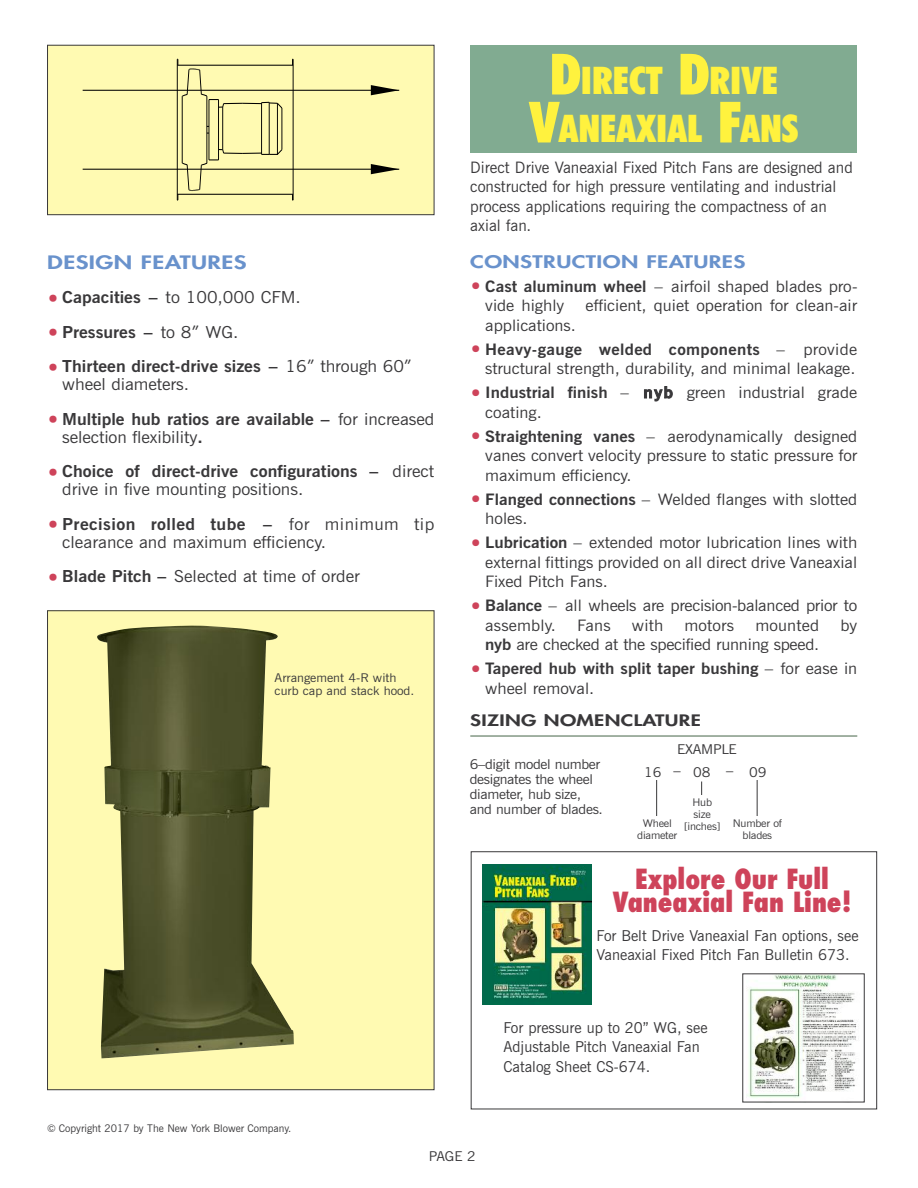
<style>
.page{position:relative;width:918px;height:1188px;background:#fff}
.page>*{position:absolute;margin:0;border:0;box-sizing:border-box;transform-origin:0 0}
.t1{font:900 condensed 38.25px/48px "Futura BT";color:#fff23e;text-align:center}
.t2{font:800 condensed 27px/22.5px "Futura";color:#ce435a;text-align:center}
.t3{font:800 18px "Futura";letter-spacing:.015em;color:#6992cc;scale:1.35 1}
.t4{font:800 16.8px "Futura";letter-spacing:.015em;color:#6992cc;scale:1.35 1}
.t5{font:16.5px/18px "News Gothic BT";color:#39383a;scale:1.07 1}
.t6{font:700 16.5px/18px "News Gothic BT";color:#39383a;scale:1.07 1}
.t7{font:15.75px/19.5px "News Gothic BT";color:#39383a;scale:1.07 1}
.t8{font:15.75px/19.5px "News Gothic BT";color:#39383a}
.t9{font:700 15.75px/19.5px "News Gothic BT";color:#39383a;scale:1.07 1}
.t10{font:800 15.3px "Futura";letter-spacing:.015em;color:#39383a;scale:1.35 1}
.t11{font:15px/19.5px "News Gothic BT";color:#39383a}
.t12{font:13.5px/15px "News Gothic BT";letter-spacing:-.02em;color:#39383a;scale:1.07 1}
.t13{font:13.5px "News Gothic BT";letter-spacing:-.02em;color:#39383a;scale:1.06 1}
.t14{font:12px/13.5px "News Gothic BT";color:#39383a;scale:1.07 1}
.t15{font:10.5px/12px "News Gothic BT";letter-spacing:-.02em;color:#39383a;text-align:center;scale:1.07 1}
.t16{font:10.5px "News Gothic BT";color:#39383a}
.s1{font-family:"Helvetica";font-size:33px;color:#ce435a}
.s2{font-weight:700}
.s3{font-family:"Helvetica";font-weight:400;font-size:33px;color:#ce435a}
.s4{font-weight:400}
.s5{font-family:"Futura";font-weight:400}
.s6{font-size:57px}
.s7{font-family:"Helvetica";font-size:31.5px;color:#ce435a}
.s8{font-family:"Helvetica";font-weight:400;font-size:31.5px;color:#ce435a}
</style>
<div class="page">
<div style="left:48px;top:45px;width:386px;height:170px;background:#fffab2"></div>
<hr style="left:293px;top:59px;width:1px;height:141px;background:#000">
<hr style="left:177px;top:194px;width:116px;height:1px;background:#000">
<svg style="left:292px;top:194px;width:2px;height:7px"></svg>
<svg style="left:292px;top:59px;width:2px;height:6px"></svg>
<hr style="left:177px;top:65px;width:116px;height:1px;background:#000">
<hr style="left:83px;top:90px;width:316px;height:1px;background:#000">
<svg style="left:371px;top:164px;width:28px;height:10px"></svg>
<hr style="left:83px;top:169px;width:316px;height:1px;background:#000">
<svg style="left:371px;top:85px;width:28px;height:10px"></svg>
<svg style="left:177px;top:59px;width:106px;height:142px"></svg>
<div style="left:47px;top:45px;width:387px;height:170px;border:1px solid #39383a"></div>
<div style="left:470px;top:45px;width:387px;height:108px;background:#81ab91"></div>
<div style="left:48px;top:611px;width:386px;height:479px;background:#fffab2"></div>
<img style="left:97px;top:626px;width:197px;height:433px">
<hr style="left:470px;top:735px;width:387px;height:2px;background:#4e6c50">
<hr style="left:656px;top:780px;width:1px;height:36px;background:#39383a">
<svg style="left:701px;top:782px;width:1px;height:13px"></svg>
<hr style="left:757px;top:780px;width:1px;height:36px;background:#39383a">
<div style="left:471px;top:851px;width:406px;height:258px;border:1px solid #39383a"></div>
<img style="left:482px;top:864px;width:110px;height:141px">
<img style="left:746px;top:976px;width:113px;height:122px">
<p class="t3" style="left:47px;top:253px;width:149px">DESIGN FEATURES</p>
<p class="t5" style="left:47px;top:290px;width:239px"><span class="s1">•</span> <span class="s2">Capacities –</span> to 100,000 CFM.</p>
<p class="t6" style="left:47px;top:324px;width:180px"><span class="s3">•</span> Pressures – <span class="s4">to 8</span><span class="s5">”</span> <span class="s4">WG.</span></p>
<p class="t6" style="left:62px;top:359px;width:328px;text-indent:-15px"><span class="s3">•</span> Thirteen direct-drive sizes – <span class="s4">16</span><span class="s5">”</span> <span class="s4">through 60</span><span class="s5">” </span><span class="s4">wheel diameters.</span></p>
<p class="t5" style="left:62px;top:411px;width:349px;text-indent:-15px"><span class="s1">•</span> <span class="s2">Multiple hub ratios are available –</span> for increased selection flexibility<span class="s2">.</span></p>
<p class="t6" style="left:62px;top:464px;width:349px;text-indent:-15px"><span class="s3">•</span> Choice of direct-drive configurations – <span class="s4">direct drive in five mounting positions.</span></p>
<p class="t5" style="left:62px;top:516px;width:349px;text-indent:-15px"><span class="s1">•</span> <span class="s2">Precision rolled tube –</span> for minimum tip clearance and maximum efficiency.</p>
<p class="t5" style="left:47px;top:569px;width:294px"><span class="s1">•</span> <span class="s2">Blade Pitch –</span> Selected at time of order</p>
<p class="t14" style="left:275px;top:672px;width:132px">Arrangement 4-R with curb cap and stack hood.</p>
<p class="t16" style="left:47px;top:1124px;width:246px">© Copyright 2017 by The New York Blower Company.</p>
<h1 class="t1" style="left:529px;top:59px;width:271px"><span class="s6">D</span>IRECT <span class="s6">D</span>RIVE<br><span class="s6">V</span>ANEAXIAL <span class="s6">F</span>ANS</h1>
<p class="t8" style="left:470px;top:159px;width:384px">Direct Drive Vaneaxial Fixed Pitch Fans are designed and constructed for high pressure ventilating and industrial process applications requiring the compactness of an axial fan.</p>
<p class="t4" style="left:470px;top:254px;width:205px">CONSTRUCTION FEATURES</p>
<p class="t7" style="left:485px;top:278px;width:349px;text-indent:-15px"><span class="s7">•</span> <span class="s2">Cast aluminum wheel</span> – airfoil shaped blades pro&shy;vide highly</p>
<p class="t7" style="left:586px;top:297px;width:255px">efficient, quiet operation for clean-air</p>
<p class="t7" style="left:485px;top:317px;width:86px">applications.</p>
<p class="t7" style="left:470px;top:341px;width:363px;text-align:right"><span class="s7">•</span> <span class="s2">Heavy-gauge welded components</span> – provide structural strength, durability, and minimal leakage.</p>
<p class="t7" style="left:485px;top:384px;width:349px;text-indent:-15px"><span class="s7">•</span> <span class="s2">Industrial finish</span> – <span class="s2">nyb</span> green industrial grade coating.</p>
<p class="t7" style="left:485px;top:428px;width:349px;text-align:justify;text-indent:-15px"><span class="s7">•</span> <span class="s2">Straightening vanes</span> – aerodynamically designed vanes convert velocity pressure to static pressure for maximum efficiency.</p>
<p class="t7" style="left:485px;top:491px;width:349px;text-indent:-15px"><span class="s7">•</span> <span class="s2">Flanged connections</span> – Welded flanges with slotted holes.</p>
<p class="t7" style="left:485px;top:534px;width:349px;text-align:justify;text-indent:-15px"><span class="s7">•</span> <span class="s2">Lubrication</span> – extended motor lubrication lines with external fittings provided on all direct drive Vaneaxial Fixed Pitch Fans.</p>
<p class="t7" style="left:485px;top:597px;width:349px;text-indent:-15px"><span class="s7">•</span> <span class="s2">Balance</span> – all wheels are precision-balanced prior to assembly.</p>
<p class="t7" style="left:577px;top:617px;width:33px">Fans</p>
<p class="t7" style="left:632px;top:617px;width:31px">with</p>
<p class="t7" style="left:685px;top:617px;width:48px">motors</p>
<p class="t7" style="left:755px;top:617px;width:61px">mounted</p>
<p class="t7" style="left:840px;top:617px;width:17px">by</p>
<p class="t7" style="left:485px;top:636px;width:314px"><span class="s2">nyb</span> are checked at the specified running speed.</p>
<p class="t9" style="left:485px;top:660px;width:349px;text-indent:-15px"><span class="s8">•</span> Tapered hub with split taper bushing <span class="s4">– for ease in wheel removal.</span></p>
<p class="t10" style="left:470px;top:714px;width:172px">SIZING NOMENCLATURE</p>
<p class="t12" style="left:470px;top:758px;width:126px">6–digit model number designates the wheel diameter, hub size, and number of blades.</p>
<p class="t12" style="left:677px;top:743px;width:57px">EXAMPLE</p>
<p class="t12" style="left:693px;top:766px;width:17px">08</p>
<p class="t15" style="left:684px;top:797px;width:35px">Hub size [inches]</p>
<p class="t12" style="left:644px;top:766px;width:17px">16</p>
<p class="t12" style="left:749px;top:766px;width:17px">09</p>
<p class="t12" style="left:674px;top:758px;width:8px">_</p>
<p class="t12" style="left:726px;top:758px;width:8px">_</p>
<p class="t15" style="left:733px;top:818px;width:47px">Number of blades</p>
<p class="t15" style="left:637px;top:818px;width:39px">Wheel diameter</p>
<h2 class="t2" style="left:613px;top:868px;width:240px">Explore Our Full<br>Vaneaxial Fan Line!</h2>
<p class="t11" style="left:597px;top:927px;width:263px">For Belt Drive Vaneaxial Fan options, see<br>Vaneaxial Fixed Pitch Fan Bulletin 673.</p>
<p class="t11" style="left:504px;top:1019px;width:206px">For pressure up to 20” WG, see<br>Adjustable Pitch Vaneaxial Fan<br>Catalog Sheet CS-674.</p>
<p class="t13" style="left:429px;top:1151px;width:46px">PAGE 2</p>
</div>
